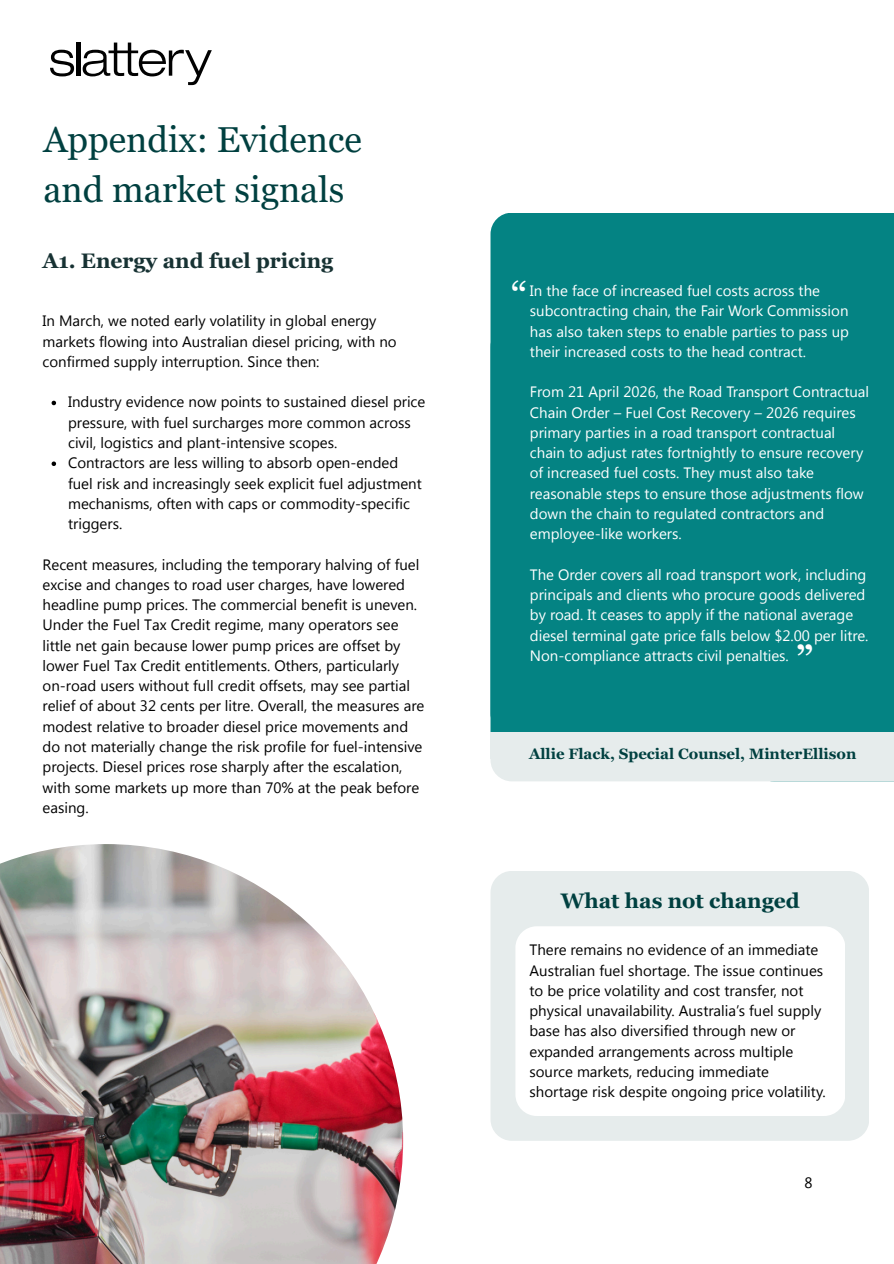
<style>
.page{position:relative;width:894px;height:1264px;background:#fff}
.page>*{position:absolute;margin:0;border:0;box-sizing:border-box;transform-origin:0 0}
.t1{font:36px/49.5px "Georgia";color:#004040}
.t2{font:700 33px "Georgia";color:#fff}
.t3{font:700 21px "Georgia";color:#173233}
.t4{font:700 21px "Georgia";color:#004040}
.t5{font:15px/20.2px "Khmer UI";color:#000}
.t6{font:15px/20.2px "Khmer UI";color:#fff}
.t7{font:700 15px "Georgia";color:#004040}
</style>
<div class="page">
<svg style="left:50px;top:50px;width:24px;height:26px"></svg>
<hr style="left:77px;top:43px;width:3px;height:33px;background:#010101">
<svg style="left:83px;top:50px;width:25px;height:26px"></svg>
<svg style="left:108px;top:43px;width:30px;height:33px"></svg>
<svg style="left:139px;top:50px;width:27px;height:26px"></svg>
<svg style="left:169px;top:50px;width:15px;height:26px"></svg>
<svg style="left:185px;top:50px;width:27px;height:35px"></svg>
<div style="left:490px;top:871px;width:378px;height:269px;background:#e6ecec"></div>
<div style="left:515px;top:926px;width:330px;height:189px;background:#fff"></div>
<div style="left:490px;top:213px;width:403px;height:522px;background:#048383"></div>
<div style="left:490px;top:735px;width:403px;height:46px;background:#e6ecec"></div>
<div style="left:490px;top:732px;width:403px;height:26px;background:#e6ecec"></div>
<svg style="left:52px;top:401px;width:4px;height:4px"></svg>
<svg style="left:52px;top:461px;width:4px;height:5px"></svg>
<img style="left:0;top:844px;width:403px;height:419px">
<h1 class="t1" style="left:43px;top:115px;width:320px">Appendix: Evidence and market signals</h1>
<h3 class="t3" style="left:43px;top:249px;width:292px">A1. Energy and fuel pricing</h3>
<p class="t5" style="left:43px;top:311px;width:355px">In March, we noted early volatility in global energy markets flowing into Australian diesel pricing, with no confirmed supply interruption. Since then:</p>
<p class="t5" style="left:68px;top:392px;width:359px">Industry evidence now points to sustained diesel price pressure, with fuel surcharges more common across civil, logistics and plant-intensive scopes.<br>Contractors are less willing to absorb open-ended fuel risk and increasingly seek explicit fuel adjustment mechanisms, often with caps or commodity-specific triggers.</p>
<p class="t5" style="left:43px;top:554px;width:383px">Recent measures, including the temporary halving of fuel excise and changes to road user charges, have lowered headline pump prices. The commercial benefit is uneven.<br>Under the Fuel Tax Credit regime, many operators see little net gain because lower pump prices are offset by lower Fuel Tax Credit entitlements. Others, particularly on-road users without full credit offsets, may see partial relief of about 32 cents per litre. Overall, the measures are modest relative to broader diesel price movements and do not materially change the risk profile for fuel-intensive projects. Diesel prices rose sharply after the escalation, with some markets up more than 70% at the peak before easing.</p>
<p class="t6" style="left:529px;top:280px;width:320px">In the face of increased fuel costs across the subcontracting chain, the Fair Work Commission has also taken steps to enable parties to pass up their increased costs to the head contract.</p>
<p class="t6" style="left:529px;top:382px;width:340px">From 21 April 2026, the Road Transport Contractual Chain Order – Fuel Cost Recovery – 2026 requires primary parties in a road transport contractual chain to adjust rates fortnightly to ensure recovery of increased fuel costs. They must also take reasonable steps to ensure those adjustments flow down the chain to regulated contractors and employee-like workers.</p>
<p class="t6" style="left:529px;top:564px;width:340px">The Order covers all road transport work, including principals and clients who procure goods delivered by road. It ceases to apply if the national average diesel terminal gate price falls below $2.00 per litre.<br>Non-compliance attracts civil penalties.</p>
<h2 class="t2" style="left:795px;top:639px;width:19px">”</h2>
<p class="t7" style="left:529px;top:745px;width:329px">Allie Flack, Special Counsel, MinterEllison</p>
<h3 class="t4" style="left:560px;top:888px;width:240px">What has not changed</h3>
<p class="t5" style="left:529px;top:939px;width:297px">There remains no evidence of an immediate Australian fuel shortage. The issue continues to be price volatility and cost transfer, not physical unavailability. Australia’s fuel supply base has also diversified through new or expanded arrangements across multiple source markets, reducing immediate shortage risk despite ongoing price volatility.</p>
<p class="t5" style="left:804px;top:1172px;width:10px">8</p>
</div>
